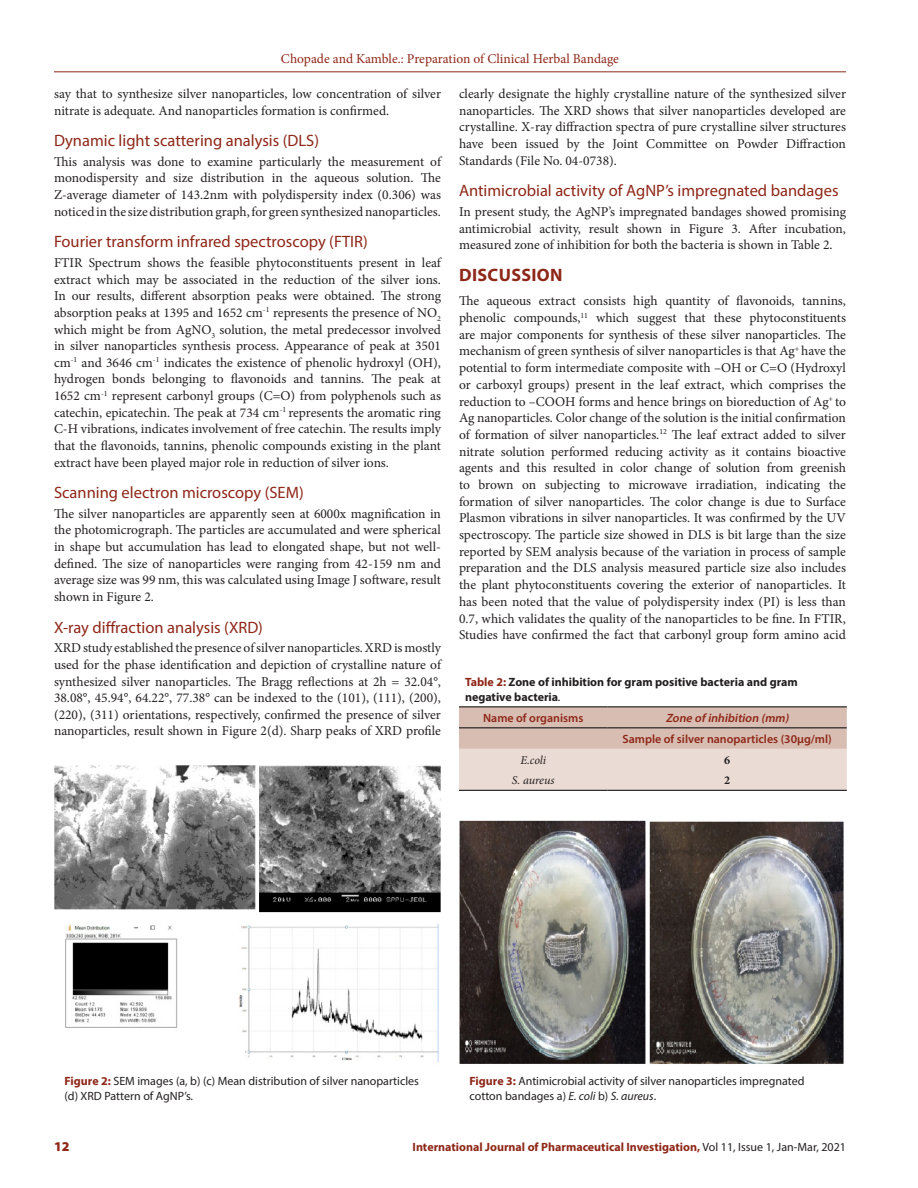
<style>
.page{position:relative;width:918px;height:1188px;background:#fff}
.page>*{position:absolute;margin:0;border:0;box-sizing:border-box;transform-origin:0 0}
._1_HD{font:700 18px "Myriad Pro";letter-spacing:.02em;color:#8e2718}
._2_HD{font:16.5px "Myriad Pro";color:#8e2718}
.TXT{font:13.5px/16.6px "Minion Pro";color:#231f20;text-align:justify}
.t1{font:13.5px "Minion Pro";color:#8e2718}
.LRH{font:900 13.5px "Myriad Pro";color:#8e2718}
.FIG_CAP{font:12px/15px "Myriad Pro";color:#231f20}
.LRH-2{font:700 12px "Myriad Pro";color:#8e2718}
.TT{font:700 12px/15px "Myriad Pro";color:#231f20}
.TCH{font:600 12px "Myriad Pro";color:#8e2718}
.TCH-2{font:italic 600 12px "Myriad Pro";color:#8e2718}
.TB{font:italic 12px "Minion Pro";letter-spacing:-.01em;color:#231f20}
.TB-2{font:700 12px "Minion Pro";color:#231f20}
.s1{color:#8e2718}
.s2{font-weight:400;font-style:italic}
.s3{font-weight:700;color:#8e2718}
.s4{font-style:italic}
.s5{font-weight:400;color:#231f20}
</style>
<div class="page">
<hr style="left:54px;top:72px;width:792px;height:1px;background:#8e2718">
<img style="left:54px;top:765px;width:387px;height:298px">
<img style="left:459px;top:820px;width:385px;height:244px">
<svg style="left:459px;top:708px;width:388px;height:82px;background:#decac1"></svg>
<hr style="left:459px;top:707px;width:149px;height:1px;background:#000">
<hr style="left:608px;top:707px;width:239px;height:1px;background:#000">
<hr style="left:459px;top:728px;width:149px;height:1px;background:#000">
<hr style="left:608px;top:728px;width:239px;height:1px;background:#000">
<hr style="left:459px;top:790px;width:149px;height:1px;background:#000">
<hr style="left:608px;top:790px;width:239px;height:1px;background:#000">
<p class="t1" style="left:281px;top:50px;width:340px">Chopade and Kamble.: Preparation of Clinical Herbal Bandage</p>
<p class="TXT" style="left:54px;top:85px;width:389px">say that to synthesize silver nanoparticles, low concentration of silver nitrate is adequate. And nanoparticles formation is confirmed.</p>
<p class="_2_HD" style="left:54px;top:131px;width:267px">Dynamic light scattering analysis (DLS)</p>
<p class="TXT" style="left:54px;top:153px;width:389px">This analysis was done to examine particularly the measurement of monodispersity and size distribution in the aqueous solution. The Z-average diameter of 143.2nm with polydispersity index (0.306) was noticed in the size distribution graph, for green synthesized nanoparticles.</p>
<p class="_2_HD" style="left:54px;top:232px;width:315px">Fourier transform infrared spectroscopy (FTIR)</p>
<p class="TXT" style="left:54px;top:254px;width:389px">FTIR Spectrum shows the feasible phytoconstituents present in leaf extract which may be associated in the reduction of the silver ions.<br>In our results, different absorption peaks were obtained. The strong absorption peaks at 1395 and 1652 cm<sup>-1</sup> represents the presence of NO<sub>2 </sub>which might be from AgNO<sub>3</sub> solution, the metal predecessor involved in silver nanoparticles synthesis process. Appearance of peak at 3501 cm<sup>-1</sup> and 3646 cm<sup>-1</sup> indicates the existence of phenolic hydroxyl (OH), hydrogen bonds belonging to flavonoids and tannins. The peak at 1652 cm<sup>-1</sup> represent carbonyl groups (C=O) from polyphenols such as catechin, epicatechin. The peak at 734 cm<sup>-1</sup> represents the aromatic ring C-H vibrations, indicates involvement of free catechin. The results imply that the flavonoids, tannins, phenolic compounds existing in the plant extract have been played major role in reduction of silver ions.</p>
<p class="_2_HD" style="left:54px;top:482px;width:251px">Scanning electron microscopy (SEM)</p>
<p class="TXT" style="left:54px;top:505px;width:389px">The silver nanoparticles are apparently seen at 6000x magnification in the photomicrograph. The particles are accumulated and were spherical in shape but accumulation has lead to elongated shape, but not well&shy;defined. The size of nanoparticles were ranging from 42-159 nm and average size was 99 nm, this was calculated using Image J software, result shown in Figure 2.</p>
<p class="_2_HD" style="left:54px;top:617px;width:211px">X-ray diffraction analysis (XRD)</p>
<p class="TXT" style="left:54px;top:640px;width:389px">XRD study established the presence of silver nanoparticles. XRD is mostly used for the phase identification and depiction of crystalline nature of synthesized silver nanoparticles. The Bragg reflections at 2h = 32.04°, 38.08°, 45.94°, 64.22°, 77.38° can be indexed to the (101), (111), (200), (220), (311) orientations, respectively, confirmed the presence of silver nanoparticles, result shown in Figure 2(d). Sharp peaks of XRD profile</p>
<p class="TXT" style="left:459px;top:85px;width:389px">clearly designate the highly crystalline nature of the synthesized silver nanoparticles. The XRD shows that silver nanoparticles developed are crystalline. X-ray diffraction spectra of pure crystalline silver structures have been issued by the Joint Committee on Powder Diffraction Standards (File No. 04-0738).</p>
<p class="_2_HD" style="left:459px;top:181px;width:381px">Antimicrobial activity of AgNP’s impregnated bandages</p>
<p class="TXT" style="left:459px;top:204px;width:389px">In present study, the AgNP’s impregnated bandages showed promising antimicrobial activity, result shown in Figure 3. After incubation, measured zone of inhibition for both the bacteria is shown in Table 2.</p>
<p class="_1_HD" style="left:459px;top:263px;width:105px">DISCUSSION</p>
<p class="TXT" style="left:459px;top:293px;width:389px">The aqueous extract consists high quantity of flavonoids, tannins, phenolic compounds,<sup>11</sup> which suggest that these phytoconstituents are major components for synthesis of these silver nanoparticles. The mechanism of green synthesis of silver nanoparticles is that Ag<sup>+</sup> have the potential to form intermediate composite with –OH or C=O (Hydroxyl or carboxyl groups) present in the leaf extract, which comprises the reduction to –COOH forms and hence brings on bioreduction of Ag<sup>+</sup> to Ag nanoparticles. Color change of the solution is the initial confirmation of formation of silver nanoparticles.<sup>12</sup> The leaf extract added to silver nitrate solution performed reducing activity as it contains bioactive agents and this resulted in color change of solution from greenish to brown on subjecting to microwave irradiation, indicating the formation of silver nanoparticles. The color change is due to Surface Plasmon vibrations in silver nanoparticles. It was confirmed by the UV spectroscopy. The particle size showed in DLS is bit large than the size reported by SEM analysis because of the variation in process of sample preparation and the DLS analysis measured particle size also includes the plant phytoconstituents covering the exterior of nanoparticles. It has been noted that the value of polydispersity index (PI) is less than 0.7, which validates the quality of the nanoparticles to be fine. In FTIR, Studies have confirmed the fact that carbonyl group form amino acid</p>
<p class="TT" style="left:465px;top:674px;width:334px"><span class="s1">Table 2:</span> Zone of inhibition for gram positive bacteria and gram negative bacteria<span class="s2">.</span></p>
<p class="TCH" style="left:483px;top:710px;width:102px">Name of organisms</p>
<p class="TCH-2" style="left:666px;top:710px;width:127px">Zone ofinhibition (mm)</p>
<p class="TCH" style="left:623px;top:731px;width:211px">Sample of silver nanoparticles (30µg/ml)</p>
<p class="TB" style="left:520px;top:752px;width:27px">E.coli</p>
<p class="TB-2" style="left:724px;top:751px;width:7px">6</p>
<p class="TB" style="left:512px;top:772px;width:44px">S. aureus</p>
<p class="TB-2" style="left:724px;top:772px;width:7px">2</p>
<p class="FIG_CAP" style="left:64px;top:1073px;width:356px"><span class="s3">Figure 2:</span> SEM images (a, b) (c) Mean distribution of silver nanoparticles (d) XRD Pattern of AgNP’s.</p>
<p class="FIG_CAP" style="left:470px;top:1073px;width:337px"><span class="s3">Figure 3:</span> Antimicrobial activity of silver nanoparticles impregnated cotton bandages a) <span class="s4">E. coli</span> b) <span class="s4">S. aureus</span>.</p>
<p class="LRH" style="left:54px;top:1137px;width:17px">12</p>
<p class="LRH-2" style="left:413px;top:1139px;width:435px">International Journal of Pharmaceutical Investigation, <span class="s5">Vol 11, Issue 1, Jan-Mar, 2021</span></p>
</div>
